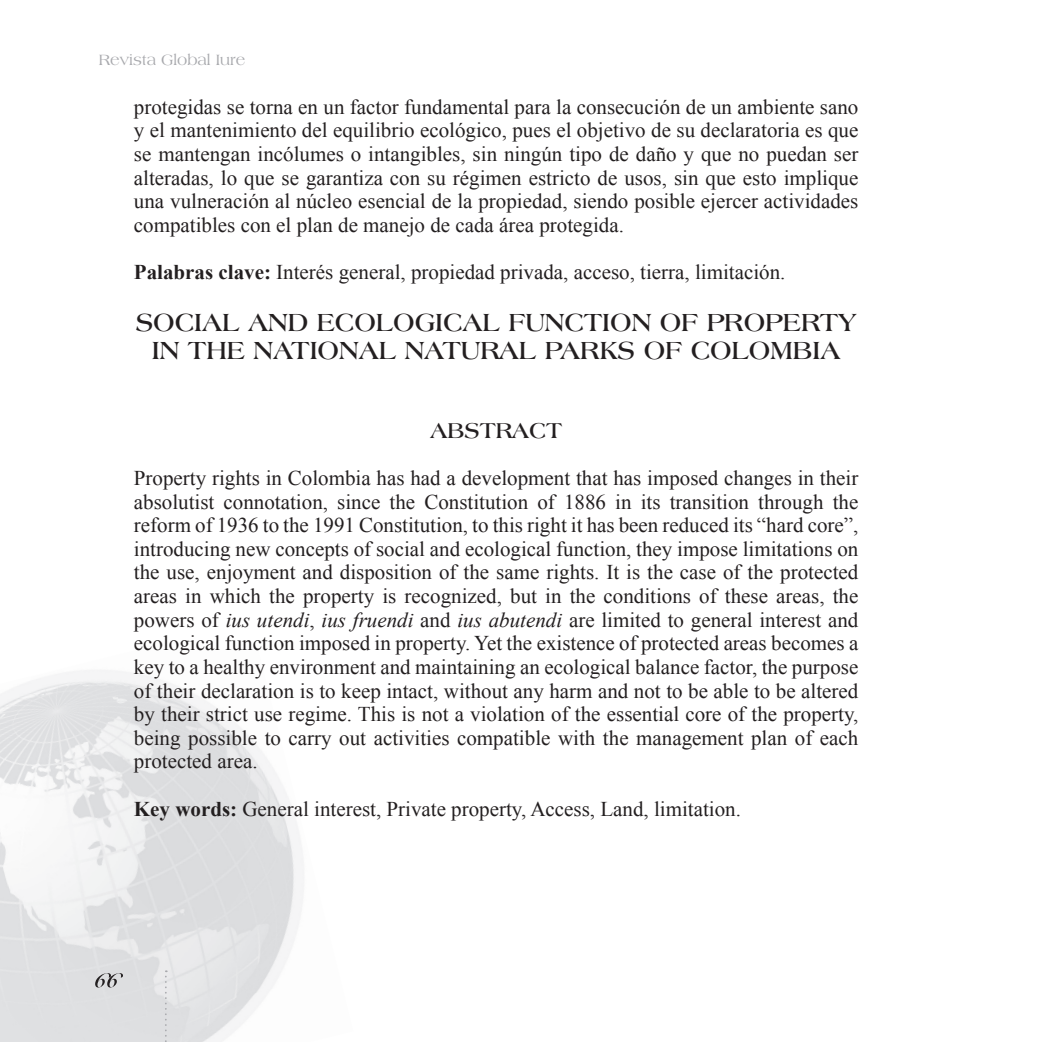
<style>
.page{position:relative;width:1042px;height:1042px;background:#fff}
.page>*{position:absolute;margin:0;border:0;box-sizing:border-box;transform-origin:0 0}
.t1{font:700 26.25px/28px "Americana BT";color:#231f20;text-align:center}
.t2{font:700 22.75px "Americana BT";color:#231f20}
.t3{font:21px/23.6px "Times New Roman";color:#231f20;text-align:justify}
.t4{font:15.75px "Americana BT";color:#a8a9ad}
.s1{font-weight:700}
.s2{font-style:italic}
</style>
<div class="page">
<img style="left:0;top:670px;width:304px;height:302px">
<img style="left:0;top:804px;width:59px;height:238px">
<img style="left:59px;top:972px;width:222px;height:70px">
<img style="left:95px;top:973px;width:28px;height:14px">
<svg style="left:165px;top:970px;width:2px;height:72px"></svg>
<p class="t4" style="left:99px;top:50px;width:148px">Revista Global Iure</p>
<p class="t3" style="left:134px;top:95px;width:726px">protegidas se torna en un factor fundamental para la consecución de un ambiente sano y el mantenimiento del equilibrio ecológico, pues el objetivo de su declaratoria es que se mantengan incólumes o intangibles, sin ningún tipo de daño y que no puedan ser alteradas, lo que se garantiza con su régimen estricto de usos, sin que esto implique una vulneración al núcleo esencial de la propiedad, siendo posible ejercer actividades compatibles con el plan de manejo de cada área protegida.</p>
<p class="t3" style="left:134px;top:260px;width:653px"><span class="s1">Palabras clave:</span> Interés general, propiedad privada, acceso, tierra, limitación.</p>
<p class="t1" style="left:136px;top:308px;width:722px">SOCIAL AND ECOLOGICAL FUNCTION OF PROPERTY<br>IN THE NATIONAL NATURAL PARKS OF COLOMBIA</p>
<p class="t2" style="left:430px;top:416px;width:133px">ABSTRACT</p>
<p class="t3" style="left:134px;top:466px;width:726px">Property rights in Colombia has had a development that has imposed changes in their absolutist connotation, since the Constitution of 1886 in its transition through the reform of 1936 to the 1991 Constitution, to this right it has been reduced its “hard core”, introducing new concepts of social and ecological function, they impose limitations on the use, enjoyment and disposition of the same rights. It is the case of the protected areas in which the property is recognized, but in the conditions of these areas, the powers of <span class="s2">ius utendi</span>, <span class="s2">ius fruendi</span> and <span class="s2">ius abutendi</span> are limited to general interest and ecological function imposed in property. Yet the existence of protected areas becomes a key to a healthy environment and maintaining an ecological balance factor, the purpose of their declaration is to keep intact, without any harm and not to be able to be altered by their strict use regime. This is not a violation of the essential core of the property, being possible to carry out activities compatible with the management plan of each protected area.</p>
<p class="t3" style="left:134px;top:796px;width:608px"><span class="s1">Key words:</span> General interest, Private property, Access, Land, limitation.</p>
</div>
